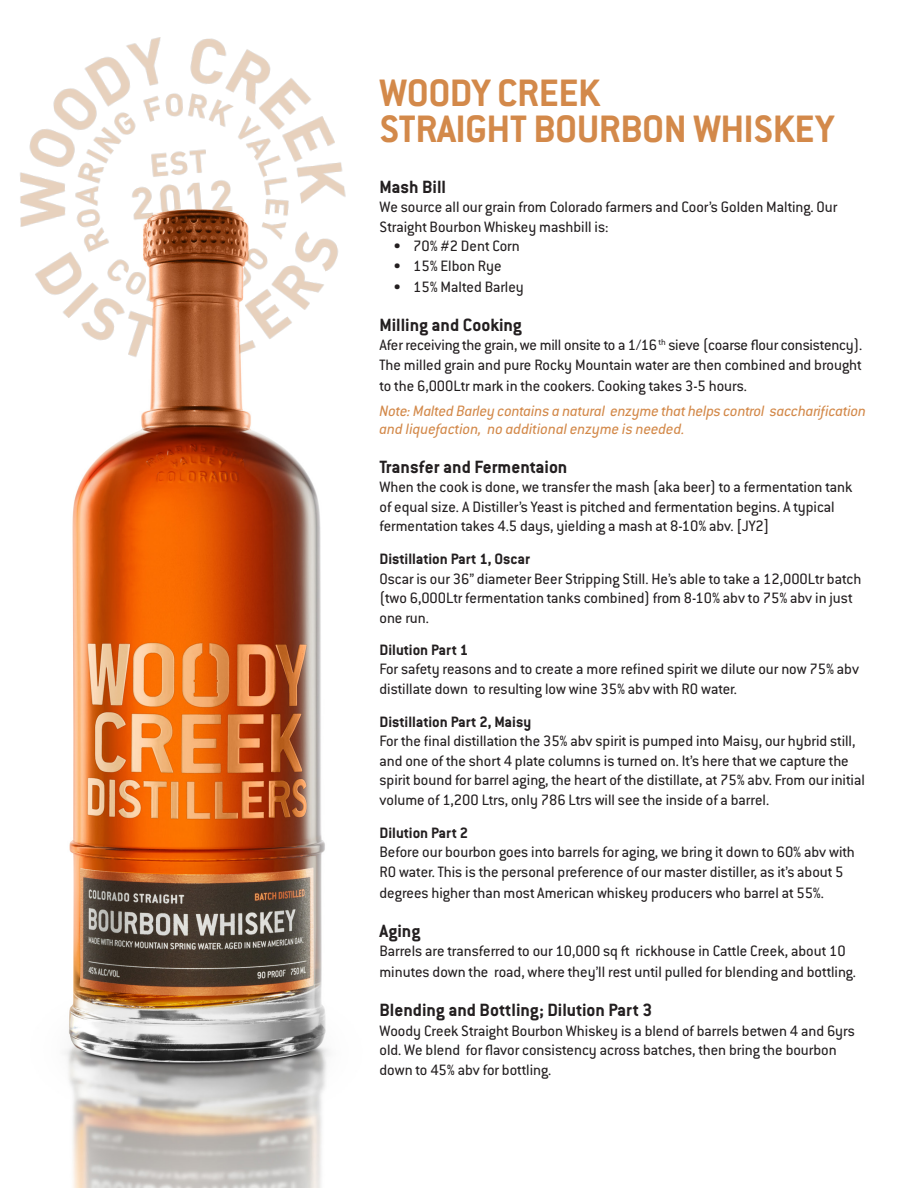
<style>
.page{position:relative;width:918px;height:1188px;background:#fff}
.page>*{position:absolute;margin:0;border:0;box-sizing:border-box;transform-origin:0 0}
.t1{font:700 42px/36px "Conduit ITC Std";letter-spacing:-.01em;color:#d3894a}
.t2{font:700 19.5px "Conduit ITC Std";color:#231f20}
.t3{font:16.5px/19.5px "Conduit ITC Std";color:#231f20}
.t4{font:italic 16.5px/18px "Conduit ITC Std";letter-spacing:-.01em;color:#d3894a}
.t5{font:700 16.5px "Conduit ITC Std";color:#231f20}
</style>
<div class="page">
<img style="left:64px;top:396px;width:265px;height:792px">
<img style="left:20px;top:37px;width:326px;height:359px">
<p class="t1" style="left:380px;top:74px;width:456px">WOODY CREEK<br>STRAIGHT BOURBON WHISKEY</p>
<p class="t2" style="left:380px;top:175px;width:68px">Mash Bill</p>
<p class="t3" style="left:380px;top:197px;width:459px">We source all our grain from Colorado farmers and Coor’s Golden Malting. Our<br>Straight Bourbon Whiskey mashbill is:</p>
<p class="t3" style="left:393px;top:236px;width:128px">• 70% #2 Dent Corn</p>
<p class="t3" style="left:393px;top:256px;width:110px">• 15% Elbon Rye</p>
<p class="t3" style="left:393px;top:277px;width:132px">• 15% Malted Barley</p>
<p class="t2" style="left:380px;top:313px;width:144px">Milling and Cooking</p>
<p class="t3" style="left:380px;top:335px;width:484px">Afer receiving the grain, we mill onsite to a 1/16 <sup>th</sup> sieve (coarse flour consistency).<br>The milled grain and pure Rocky Mountain water are then combined and brought</p>
<p class="t3" style="left:380px;top:376px;width:369px">to the 6,000Ltr mark in the cookers. Cooking takes 3-5 hours.</p>
<p class="t4" style="left:380px;top:401px;width:488px">Note: Malted Barley contains a natural enzyme that helps control saccharification and liquefaction, no additional enzyme is needed.</p>
<p class="t2" style="left:380px;top:455px;width:189px">Transfer and Fermentaion</p>
<p class="t3" style="left:380px;top:477px;width:474px">When the cook is done, we transfer the mash (aka beer) to a fermentation tank of equal size. A Distiller’s Yeast is pitched and fermentation begins. A typical fermentation takes 4.5 days, yielding a mash at 8-10% abv. [JY2]</p>
<p class="t5" style="left:380px;top:549px;width:152px">Distillation Part 1, Oscar</p>
<p class="t3" style="left:380px;top:568px;width:483px">Oscar is our 36” diameter Beer Stripping Still. He’s able to take a 12,000Ltr batch (two 6,000Ltr fermentation tanks combined) from 8-10% abv to 75% abv in just one run.</p>
<p class="t5" style="left:380px;top:640px;width:90px">Dilution Part 1</p>
<p class="t3" style="left:380px;top:659px;width:481px">For safety reasons and to create a more refined spirit we dilute our now 75% abv distillate down to resulting low wine 35% abv with RO water.</p>
<p class="t5" style="left:380px;top:712px;width:153px">Distillation Part 2, Maisy</p>
<p class="t3" style="left:380px;top:731px;width:487px">For the final distillation the 35% abv spirit is pumped into Maisy, our hybrid still, and one of the short 4 plate columns is turned on. It’s here that we capture the spirit bound for barrel aging, the heart of the distillate, at 75% abv. From our initial volume of 1,200 Ltrs, only 786 Ltrs will see the inside of a barrel.</p>
<p class="t5" style="left:380px;top:823px;width:90px">Dilution Part 2</p>
<p class="t3" style="left:380px;top:842px;width:477px">Before our bourbon goes into barrels for aging, we bring it down to 60% abv with<br>RO water. This is the personal preference of our master distiller, as it’s about 5</p>
<p class="t3" style="left:380px;top:883px;width:446px">degrees higher than most American whiskey producers who barrel at 55%.</p>
<p class="t2" style="left:380px;top:919px;width:42px">Aging</p>
<p class="t3" style="left:380px;top:940px;width:478px;line-height:21px">Barrels are transferred to our 10,000 sq ft rickhouse in Cattle Creek, about 10 minutes down the road, where they’ll rest until pulled for blending and bottling.</p>
<p class="t2" style="left:380px;top:999px;width:274px">Blending and Bottling; Dilution Part 3</p>
<p class="t3" style="left:380px;top:1021px;width:477px">Woody Creek Straight Bourbon Whiskey is a blend of barrels betwen 4 and 6yrs old. We blend for flavor consistency across batches, then bring the bourbon down to 45% abv for bottling.</p>
</div>
